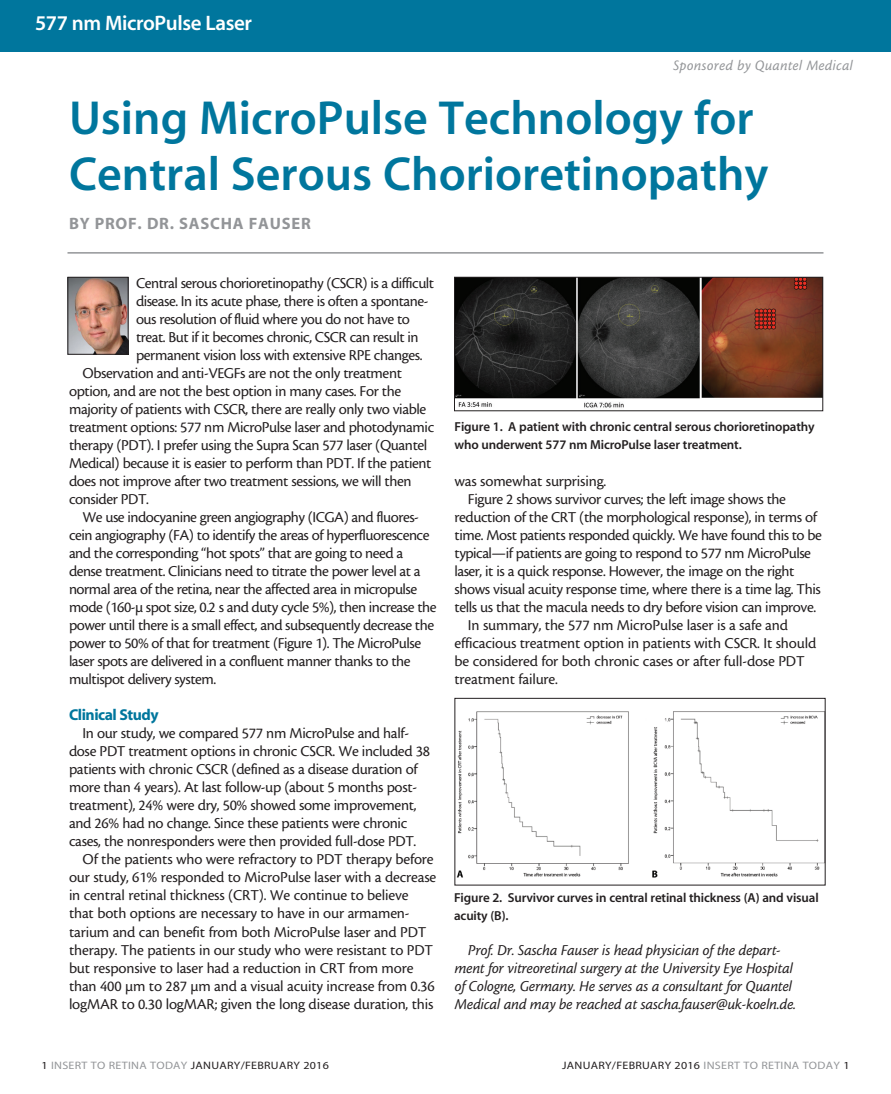
<style>
.page{position:relative;width:891px;height:1094px;background:#fff}
.page>*{position:absolute;margin:0;border:0;box-sizing:border-box;transform-origin:0 0}
.t1{font:48px/55.5px "Myriad MM 565 600";color:#00769d}
.t2{font:21px "Myriad MM 565 600";letter-spacing:-.02em;color:#fff}
.t3{font:16.5px "Myriad MM 700 600";letter-spacing:.045em;color:#939598}
.t4{font:15.75px "Cronos MM 408 10";letter-spacing:-.025em;color:#231f20}
.t5{font:15.75px/18px "Cronos MM It 408 10";letter-spacing:-.01em;color:#231f20;text-align:center}
.t6{font:15.75px "Myriad MM 700 600";letter-spacing:-.03em;color:#00769d}
.t7{font:15px "Cronos MM It 408 10";letter-spacing:.02em;color:#939598}
.t8{font:13.05px/18px "Myriad MM 565 600";letter-spacing:-.01em;color:#231f20}
.t9{font:10.8px "Myriad MM 400 600";letter-spacing:.025em;color:#231f20;scale:1.11 1}
.s1{color:#939598}
</style>
<div class="page">
<div style="left:0;top:0;width:891px;height:52px;background:#00769d"></div>
<hr style="left:68px;top:252px;width:756px;height:2px;background:#939598">
<img style="left:70px;top:279px;width:57px;height:74px">
<div style="left:68px;top:277px;width:61px;height:78px;border:1px solid #231f20"></div>
<img style="left:456px;top:279px;width:365px;height:129px">
<div style="left:454px;top:277px;width:369px;height:134px;border:1px solid #231f20"></div>
<img style="left:456px;top:711px;width:368px;height:167px">
<div style="left:454px;top:698px;width:372px;height:187px;border:1px solid #231f20"></div>
<h2 class="t2" style="left:35px;top:13px;width:218px">577 nm MicroPulse Laser</h2>
<p class="t7" style="left:673px;top:58px;width:181px">Sponsored by Quantel Medical</p>
<h1 class="t1" style="left:69px;top:93px;width:701px">Using MicroPulse Technology for<br>Central Serous Chorioretinopathy</h1>
<p class="t3" style="left:69px;top:215px;width:243px">BY PROF. DR. SASCHA FAUSER</p>
<p class="t4" style="left:136px;top:275px;width:300px">Central serous chorioretinopathy (CSCR) is a difficult</p>
<p class="t4" style="left:136px;top:293px;width:294px">disease. In its acute phase, there is often a spontane-</p>
<p class="t4" style="left:136px;top:311px;width:275px">ous resolution of fluid where you do not have to</p>
<p class="t4" style="left:136px;top:329px;width:284px">treat. But if it becomes chronic, CSCR can result in</p>
<p class="t4" style="left:136px;top:347px;width:288px">permanent vision loss with extensive RPE changes.</p>
<p class="t4" style="left:83px;top:365px;width:321px">Observation and anti-VEGFs are not the only treatment</p>
<p class="t4" style="left:69px;top:383px;width:334px">option, and are not the best option in many cases. For the</p>
<p class="t4" style="left:69px;top:401px;width:359px">majority of patients with CSCR, there are really only two viable</p>
<p class="t4" style="left:69px;top:419px;width:367px">treatment options: 577 nm MicroPulse laser and photodynamic</p>
<p class="t4" style="left:69px;top:437px;width:360px">therapy (PDT). I prefer using the Supra Scan 577 laser (Quantel</p>
<p class="t4" style="left:69px;top:455px;width:364px">Medical) because it is easier to perform than PDT. If the patient</p>
<p class="t4" style="left:69px;top:473px;width:344px">does not improve after two treatment sessions, we will then</p>
<p class="t4" style="left:69px;top:491px;width:81px">consider PDT.</p>
<p class="t4" style="left:83px;top:509px;width:338px">We use indocyanine green angiography (ICGA) and fluores-</p>
<p class="t4" style="left:69px;top:527px;width:362px">cein angiography (FA) to identify the areas of hyperfluorescence</p>
<p class="t4" style="left:69px;top:545px;width:336px">and the corresponding “hot spots” that are going to need a</p>
<p class="t4" style="left:69px;top:563px;width:353px">dense treatment. Clinicians need to titrate the power level at a</p>
<p class="t4" style="left:69px;top:581px;width:350px">normal area of the retina, near the affected area in micropulse</p>
<p class="t4" style="left:69px;top:599px;width:369px">mode (160-µ spot size, 0.2 s and duty cycle 5%), then increase the</p>
<p class="t4" style="left:69px;top:617px;width:367px">power until there is a small effect, and subsequently decrease the</p>
<p class="t4" style="left:69px;top:635px;width:354px">power to 50% of that for treatment (Figure 1). The MicroPulse</p>
<p class="t4" style="left:69px;top:653px;width:343px">laser spots are delivered in a confluent manner thanks to the</p>
<p class="t4" style="left:69px;top:671px;width:149px">multispot delivery system.</p>
<p class="t6" style="left:69px;top:707px;width:91px">Clinical Study</p>
<p class="t4" style="left:83px;top:725px;width:328px">In our study, we compared 577 nm MicroPulse and half-</p>
<p class="t4" style="left:69px;top:743px;width:362px">dose PDT treatment options in chronic CSCR. We included 38</p>
<p class="t4" style="left:69px;top:761px;width:350px">patients with chronic CSCR (defined as a disease duration of</p>
<p class="t4" style="left:69px;top:779px;width:350px">more than 4 years). At last follow-up (about 5 months post-</p>
<p class="t4" style="left:69px;top:797px;width:349px">treatment), 24% were dry, 50% showed some improvement,</p>
<p class="t4" style="left:69px;top:815px;width:340px">and 26% had no change. Since these patients were chronic</p>
<p class="t4" style="left:69px;top:833px;width:349px">cases, the nonresponders were then provided full-dose PDT.</p>
<p class="t4" style="left:83px;top:851px;width:353px">Of the patients who were refractory to PDT therapy before</p>
<p class="t4" style="left:69px;top:869px;width:369px">our study, 61% responded to MicroPulse laser with a decrease</p>
<p class="t4" style="left:69px;top:887px;width:341px">in central retinal thickness (CRT). We continue to believe</p>
<p class="t4" style="left:69px;top:905px;width:342px">that both options are necessary to have in our armamen-</p>
<p class="t4" style="left:69px;top:923px;width:359px">tarium and can benefit from both MicroPulse laser and PDT</p>
<p class="t4" style="left:69px;top:941px;width:366px">therapy. The patients in our study who were resistant to PDT</p>
<p class="t4" style="left:69px;top:959px;width:346px">but responsive to laser had a reduction in CRT from more</p>
<p class="t4" style="left:69px;top:977px;width:367px">than 400 µm to 287 µm and a visual acuity increase from 0.36</p>
<p class="t4" style="left:69px;top:995px;width:366px">logMAR to 0.30 logMAR; given the long disease duration, this</p>
<p class="t8" style="left:454px;top:419px;width:362px">Figure 1. A patient with chronic central serous chorioretinopathy who underwent 577 nm MicroPulse laser treatment.</p>
<p class="t4" style="left:455px;top:473px;width:153px">was somewhat surprising.</p>
<p class="t4" style="left:468px;top:491px;width:320px">Figure 2 shows survivor curves; the left image shows the</p>
<p class="t4" style="left:455px;top:509px;width:364px">reduction of the CRT (the morphological response), in terms of</p>
<p class="t4" style="left:455px;top:527px;width:369px">time. Most patients responded quickly. We have found this to be</p>
<p class="t4" style="left:455px;top:545px;width:358px">typical—if patients are going to respond to 577 nm MicroPulse</p>
<p class="t4" style="left:455px;top:563px;width:342px">laser, it is a quick response. However, the image on the right</p>
<p class="t4" style="left:455px;top:581px;width:368px">shows visual acuity response time, where there is a time lag. This</p>
<p class="t4" style="left:455px;top:599px;width:363px">tells us that the macula needs to dry before vision can improve.</p>
<p class="t4" style="left:468px;top:617px;width:321px">In summary, the 577 nm MicroPulse laser is a safe and</p>
<p class="t4" style="left:455px;top:635px;width:363px">efficacious treatment option in patients with CSCR. It should</p>
<p class="t4" style="left:455px;top:653px;width:352px">be considered for both chronic cases or after full-dose PDT</p>
<p class="t4" style="left:455px;top:671px;width:105px">treatment failure.</p>
<p class="t8" style="left:454px;top:889px;width:366px">Figure 2. Survivor curves in central retinal thickness (A) and visual acuity (B).</p>
<p class="t5" style="left:455px;top:940px;width:343px">Prof. Dr. Sascha Fauser is head physician of the depart&shy;ment for vitreoretinal surgery at the University Eye Hospital of Cologne, Germany. He serves as a consultant for Quantel Medical and may be reached at sascha.fauser@uk-koeln.de.</p>
<p class="t9" style="left:41px;top:1060px;width:260px">1 <span class="s1">INSERT TO RETINA TODAY</span> JANUARY/FEBRUARY 2016</p>
<p class="t9" style="left:562px;top:1060px;width:260px">JANUARY/FEBRUARY 2016 <span class="s1">INSERT TO RETINA TODAY</span> 1</p>
</div>
